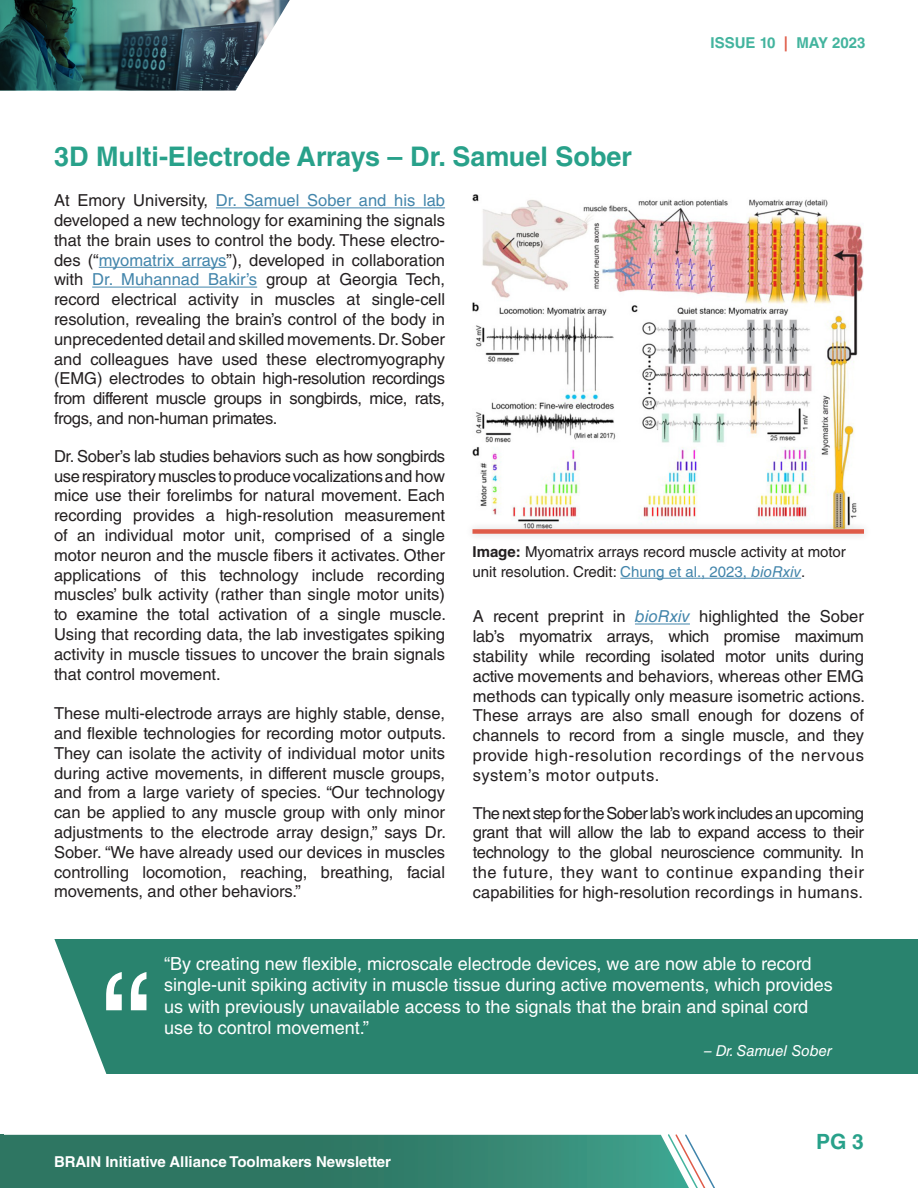
<style>
.page{position:relative;width:918px;height:1188px;background:#fff}
.page>*{position:absolute;margin:0;border:0;box-sizing:border-box;transform-origin:0 0}
.t1{font:150px "Helvetica LT Std";color:#fff}
.t2{font:700 27px "Helvetica LT Std";color:#28a18a}
.t3{font:700 21px "Helvetica LT Std";color:#28a18a}
.t4{font:18px/21.6px "Helvetica LT Std";color:#fff}
.pf0{font:16.5px/19.8px "Helvetica LT Std";color:#231f20;text-align:justify}
.t5{font:15px/19.5px "Helvetica LT Std";color:#231f20}
.t6{font:700 15px "Helvetica LT Std";color:#fff}
.t7{font:700 15px "Helvetica LT Std";color:#43b49e}
.t8{font:italic 15px "Helvetica LT Std";color:#fff}
.s1{color:#df5b48}
.s2{color:#4285ab}
.s3{font-weight:700}
.s4{font-style:italic;color:#4285ab}
</style>
<div class="page">
<img style="left:270px;top:0;width:20px;height:32px">
<hr style="left:216px;top:207px;width:229px;height:1px;background:#4285ab">
<hr style="left:99px;top:267px;width:128px;height:1px;background:#4285ab">
<hr style="left:92px;top:287px;width:165px;height:1px;background:#4285ab">
<hr style="left:635px;top:624px;width:55px;height:1px;background:#4285ab">
<img style="left:472px;top:194px;width:392px;height:327px">
<div style="left:465px;top:521px;width:407px;height:21px;background:#f8f7f8"></div>
<div style="left:472px;top:529px;width:392px;height:5px;background:#df5b48"></div>
<svg style="left:0;top:1134px;width:715px;height:54px;background:#408876"></svg>
<img style="left:0;top:0;width:270px;height:91px">
<hr style="left:620px;top:578px;width:181px;height:1px;background:#4285ab">
<div style="left:54px;top:939px;width:864px;height:135px;background:#29836e"></div>
<p class="t7" style="left:711px;top:33px;width:157px">ISSUE 10 <span class="s1">|</span> MAY 2023</p>
<p class="t2" style="left:54px;top:140px;width:580px">3D Multi-Electrode Arrays – Dr. Samuel Sober</p>
<p class="pf0" style="left:54px;top:191px;width:393px">At Emory University, <span class="s2">Dr. Samuel Sober and his lab </span>developed a new technology for examining the signals that the brain uses to control the body. These electro&shy;des (“<span class="s2">myomatrix arrays</span>”), developed in collaboration with <span class="s2">Dr. Muhannad Bakir’s</span> group at Georgia Tech, record electrical activity in muscles at single-cell resolution, revealing the brain’s control of the body in unprecedented detail and skilled movements. Dr. Sober and colleagues have used these electromyography (EMG) electrodes to obtain high-resolution recordings from different muscle groups in songbirds, mice, rats, frogs, and non-human primates.</p>
<p class="pf0" style="left:54px;top:446px;width:394px">Dr. Sober’s lab studies behaviors such as how songbirds use respiratory muscles to produce vocalizations and how mice use their forelimbs for natural movement. Each recording provides a high-resolution measurement of an individual motor unit, comprised of a single motor neuron and the muscle fibers it activates. Other applications of this technology include recording muscles’ bulk activity (rather than single motor units) to examine the total activation of a single muscle.<br>Using that recording data, the lab investigates spiking activity in muscle tissues to uncover the brain signals that control movement.</p>
<p class="pf0" style="left:54px;top:704px;width:394px">These multi-electrode arrays are highly stable, dense, and flexible technologies for recording motor outputs.<br>They can isolate the activity of individual motor units during active movements, in different muscle groups, and from a large variety of species. “Our technology can be applied to any muscle group with only minor adjustments to the electrode array design,” says Dr.<br>Sober. “We have already used our devices in muscles controlling locomotion, reaching, breathing, facial movements, and other behaviors.”</p>
<p class="t5" style="left:472px;top:542px;width:375px"><span class="s3">Image:</span> Myomatrix arrays record muscle activity at motor unit resolution. Credit: <span class="s2">Chung et al., 2023,</span> <span class="s4">bioRxiv</span>.</p>
<p class="pf0" style="left:473px;top:607px;width:394px">A recent preprint in <span class="s4">bioRxiv</span> highlighted the Sober lab’s myomatrix arrays, which promise maximum stability while recording isolated motor units during active movements and behaviors, whereas other EMG methods can typically only measure isometric actions.<br>These arrays are also small enough for dozens of channels to record from a single muscle, and they provide high-resolution recordings of the nervous system’s motor outputs.</p>
<p class="pf0" style="left:473px;top:803px;width:393px">The next step for the Sober lab’s work includes an upcoming grant that will allow the lab to expand access to their technology to the global neuroscience community. In the future, they want to continue expanding their capabilities for high-resolution recordings in humans.</p>
<p class="t1" style="left:100px;top:941px;width:51px">“</p>
<p class="t4" style="left:164px;top:952px;width:670px">“By creating new flexible, microscale electrode devices, we are now able to record single-unit spiking activity in muscle tissue during active movements, which provides us with previously unavailable access to the signals that the brain and spinal cord use to control movement.”</p>
<p class="t8" style="left:704px;top:1042px;width:130px">– Dr. Samuel Sober</p>
<p class="t3" style="left:816px;top:1129px;width:49px">PG 3</p>
<p class="t6" style="left:54px;top:1152px;width:339px">BRAIN Initiative Alliance Toolmakers Newsletter</p>
</div>
